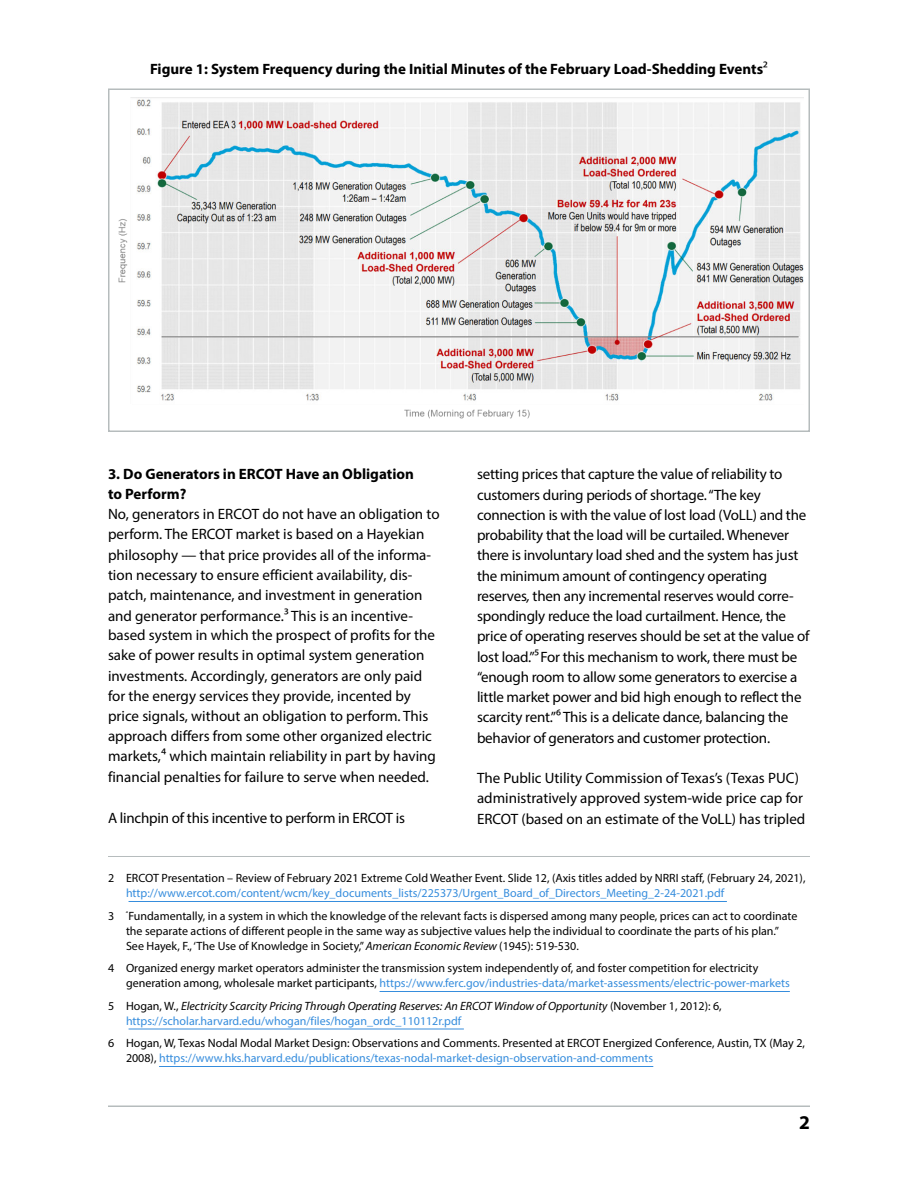
<style>
.page{position:relative;width:918px;height:1188px;background:#fff}
.page>*{position:absolute;margin:0;border:0;box-sizing:border-box;transform-origin:0 0}
.t1{font:700 19.5px "Myriad Pro";color:#000}
.t2{font:15px/20.2px "Myriad Pro";letter-spacing:-.005em;color:#000}
.t3{font:700 15px/21px "Myriad Pro";color:#000}
.t4{font:12px/15px "Myriad Pro";color:#000}
.t5{font:italic 12px/15px "Myriad Pro";color:#000}
.s1{font-weight:400}
.s2{font-style:italic}
.s3{color:#368ddd}
.s4{font-style:normal}
.s5{font-style:normal;color:#368ddd}
</style>
<div class="page">
<hr style="left:108px;top:1106px;width:702px;height:1px;background:#b6bcbd">
<hr style="left:108px;top:856px;width:702px;height:1px;background:#b6bcbd">
<hr style="left:129px;top:901px;width:598px;height:1px;background:#368ddd">
<hr style="left:380px;top:991px;width:410px;height:1px;background:#368ddd">
<hr style="left:129px;top:1029px;width:335px;height:1px;background:#368ddd">
<hr style="left:159px;top:1066px;width:494px;height:1px;background:#368ddd">
<div style="left:108px;top:88px;width:702px;height:344px;border:2px solid #b6bcbd"></div>
<img style="left:118px;top:99px;width:685px;height:320px">
<p class="t3" style="left:150px;top:58px;width:619px">Figure 1: System Frequency during the Initial Minutes of the February Load-Shedding Events<span class="s1">2</span></p>
<p class="t3" style="left:108px;top:462px;width:307px">3. Do Generators in ERCOT Have an Obligation to Perform?</p>
<p class="t2" style="left:108px;top:504px;width:333px">No, generators in ERCOT do not have an obligation to perform. The ERCOT market is based on a Hayekian philosophy — that price provides all of the informa&shy;tion necessary to ensure efficient availability, dis&shy;patch, maintenance, and investment in generation and generator performance.3 This is an incentive&shy;based system in which the prospect of profits for the sake of power results in optimal system generation investments. Accordingly, generators are only paid for the energy services they provide, incented by price signals, without an obligation to perform. This approach differs from some other organized electric markets,4 which maintain reliability in part by having financial penalties for failure to serve when needed.</p>
<p class="t2" style="left:108px;top:807px;width:298px">A linchpin of this incentive to perform in ERCOT is</p>
<p class="t2" style="left:477px;top:464px;width:334px">setting prices that capture the value of reliability to customers during periods of shortage. “The key connection is with the value of lost load (VoLL) and the probability that the load will be curtailed. Whenever there is involuntary load shed and the system has just the minimum amount of contingency operating reserves<span class="s2">,</span> then any incremental reserves would corre&shy;spondingly reduce the load curtailment. Hence, the price of operating reserves should be set at the value of lost load.”5For this mechanism to work, there must be “enough room to allow some generators to exercise a little market power and bid high enough to reflect the scarcity rent.”6 This is a delicate dance, balancing the behavior of generators and customer protection.</p>
<p class="t2" style="left:477px;top:768px;width:330px">The Public Utility Commission of Texas’s (Texas PUC) administratively approved system-wide price cap for<br>ERCOT (based on an estimate of the VoLL) has tripled</p>
<p class="t4" style="left:108px;top:870px;width:699px">2 ERCOT Presentation – Review of February 2021 Extreme Cold Weather Event. Slide 12, (Axis titles added by NRRI staff, (February 24, 2021),</p>
<p class="t4" style="left:108px;top:882px;width:691px;line-height:22.5px;text-indent:18px"><span class="s3">http://www.ercot.com/content/wcm/key_documents_lists/225373/Urgent_Board_of_Directors_Meeting_2-24-2021.pdf<br></span>3 <sup>“</sup>Fundamentally, in a system in which the knowledge of the relevant facts is dispersed among many people, prices can act to coordinate</p>
<p class="t4" style="left:126px;top:923px;width:654px">the separate actions of different people in the same way as subjective values help the individual to coordinate the parts of his plan.”<br>See Hayek, F., ‘The Use of Knowledge in Society,” <span class="s2">American Economic Review</span> (1945): 519-530.</p>
<p class="t4" style="left:126px;top:960px;width:665px;text-indent:-18px">4 Organized energy market operators administer the transmission system independently of, and foster competition for electricity generation among, wholesale market participants, <span class="s3">https://www.ferc.gov/industries-data/market-assessments/electric-power-markets</span></p>
<p class="t5" style="left:126px;top:998px;width:597px;text-indent:-18px"><span class="s4">5 Hogan, W.,</span> Electricity Scarcity Pricing Through Operating Reserves: An ERCOT Window of Opportunity <span class="s4">(November 1, 2012): 6, </span><span class="s5">https://scholar.harvard.edu/whogan/files/hogan_ordc_110112r.pdf</span></p>
<p class="t4" style="left:126px;top:1035px;width:681px;text-indent:-18px">6 Hogan, W, Texas Nodal Modal Market Design: Observations and Comments. Presented at ERCOT Energized Conference, Austin, TX (May 2,<br>2008), <span class="s3">https://www.hks.harvard.edu/publications/texas-nodal-market-design-observation-and-comments</span></p>
<h1 class="t1" style="left:799px;top:1110px;width:12px">2</h1>
</div>
